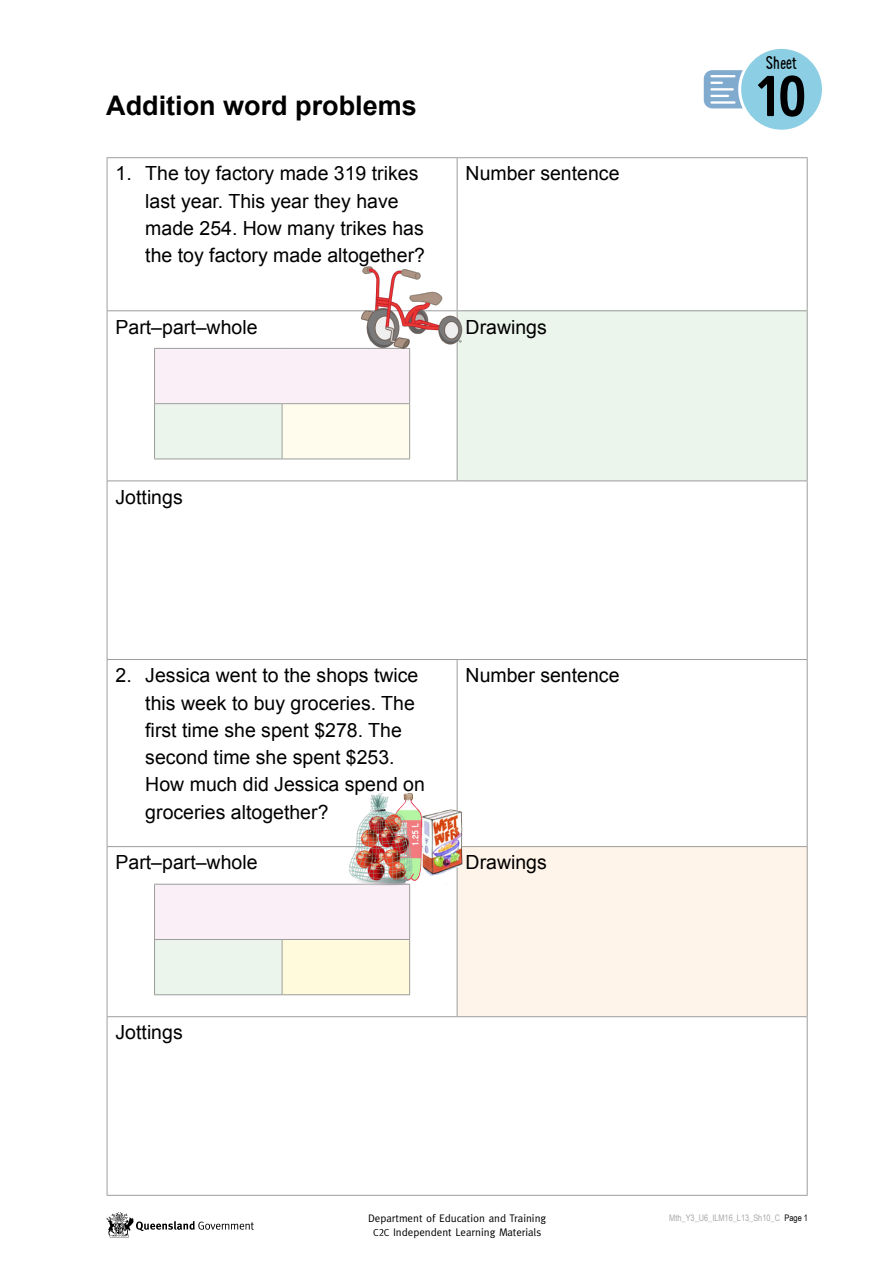
<style>
.page{position:relative;width:893px;height:1263px;background:#fff}
.page>*{position:absolute;margin:0;border:0;box-sizing:border-box;transform-origin:0 0}
.Sheet_number{font:700 57px "Amsi Pro Cond";color:#000}
.Sheet_heading_Arial{font:700 27px "Arial";color:#000}
.Body_text_Arial_13pt{font:19.5px/27.3px "Arial";color:#000}
.Sheet_text{font:19.5px "Lunch Box";color:#000}
.t1{font:10.95px "Meta";color:#000}
.t2{font:9px "Arial Narrow";color:#a8a8a7}
.s1{color:#000}
.s2{font-size:10.2px}
.s3{font-family:"Meta Caps";font-size:10.2px;color:#fff}
</style>
<div class="page">
<svg style="left:106px;top:1212px;width:148px;height:25px"></svg>
<svg style="left:379px;top:1229px;width:4px;height:7px"></svg>
<div style="left:741px;top:49px;width:81px;height:81px;background:#8ccee3;border-radius:50%"></div>
<svg style="left:704px;top:70px;width:39px;height:38px"></svg>
<hr style="left:710px;top:75px;width:26px;height:2px;background:#fff">
<div style="left:457px;top:311px;width:350px;height:170px;background:#ebf5ec"></div>
<div style="left:457px;top:847px;width:350px;height:170px;background:#fff4e9"></div>
<hr style="left:107px;top:157px;width:350px;height:1px;background:#9d9d9c">
<hr style="left:107px;top:158px;width:1px;height:152px;background:#9d9d9c">
<hr style="left:457px;top:157px;width:350px;height:1px;background:#9d9d9c">
<hr style="left:457px;top:158px;width:1px;height:152px;background:#9d9d9c">
<hr style="left:807px;top:158px;width:1px;height:152px;background:#9d9d9c">
<hr style="left:107px;top:310px;width:350px;height:1px;background:#9d9d9c">
<hr style="left:107px;top:311px;width:1px;height:169px;background:#9d9d9c">
<hr style="left:457px;top:310px;width:350px;height:1px;background:#9d9d9c">
<hr style="left:457px;top:311px;width:1px;height:169px;background:#9d9d9c">
<hr style="left:807px;top:311px;width:1px;height:169px;background:#9d9d9c">
<hr style="left:107px;top:480px;width:350px;height:1px;background:#9d9d9c">
<hr style="left:107px;top:481px;width:1px;height:178px;background:#9d9d9c">
<hr style="left:457px;top:480px;width:350px;height:1px;background:#9d9d9c">
<hr style="left:807px;top:481px;width:1px;height:178px;background:#9d9d9c">
<hr style="left:107px;top:659px;width:350px;height:1px;background:#9d9d9c">
<hr style="left:107px;top:660px;width:1px;height:186px;background:#9d9d9c">
<hr style="left:457px;top:659px;width:350px;height:1px;background:#9d9d9c">
<hr style="left:457px;top:660px;width:1px;height:186px;background:#9d9d9c">
<hr style="left:807px;top:660px;width:1px;height:186px;background:#9d9d9c">
<hr style="left:107px;top:846px;width:350px;height:1px;background:#9d9d9c">
<hr style="left:107px;top:847px;width:1px;height:169px;background:#9d9d9c">
<hr style="left:457px;top:846px;width:350px;height:1px;background:#9d9d9c">
<hr style="left:457px;top:847px;width:1px;height:169px;background:#9d9d9c">
<hr style="left:807px;top:847px;width:1px;height:169px;background:#9d9d9c">
<hr style="left:107px;top:1016px;width:350px;height:1px;background:#9d9d9c">
<hr style="left:107px;top:1017px;width:1px;height:178px;background:#9d9d9c">
<hr style="left:457px;top:1016px;width:350px;height:1px;background:#9d9d9c">
<hr style="left:807px;top:1017px;width:1px;height:178px;background:#9d9d9c">
<hr style="left:107px;top:1195px;width:350px;height:1px;background:#9d9d9c">
<hr style="left:457px;top:1195px;width:350px;height:1px;background:#9d9d9c">
<div style="left:155px;top:348px;width:255px;height:56px;background:#faeff7"></div>
<div style="left:155px;top:404px;width:127px;height:55px;background:#ebf5ec"></div>
<div style="left:282px;top:404px;width:128px;height:55px;background:#fffced"></div>
<hr style="left:154px;top:348px;width:128px;height:1px;background:#9d9d9c">
<hr style="left:154px;top:349px;width:1px;height:54px;background:#9d9d9c">
<hr style="left:282px;top:348px;width:128px;height:1px;background:#9d9d9c">
<hr style="left:409px;top:349px;width:1px;height:54px;background:#9d9d9c">
<hr style="left:154px;top:403px;width:128px;height:1px;background:#9d9d9c">
<hr style="left:154px;top:404px;width:1px;height:55px;background:#9d9d9c">
<hr style="left:282px;top:403px;width:128px;height:1px;background:#9d9d9c">
<hr style="left:282px;top:404px;width:1px;height:55px;background:#9d9d9c">
<hr style="left:409px;top:404px;width:1px;height:55px;background:#9d9d9c">
<hr style="left:154px;top:459px;width:128px;height:1px;background:#9d9d9c">
<hr style="left:282px;top:459px;width:128px;height:1px;background:#9d9d9c">
<div style="left:155px;top:884px;width:255px;height:55px;background:#faeff7"></div>
<div style="left:155px;top:939px;width:127px;height:56px;background:#ebf5ec"></div>
<div style="left:282px;top:939px;width:128px;height:56px;background:#fffadb"></div>
<hr style="left:154px;top:884px;width:128px;height:1px;background:#9d9d9c">
<hr style="left:154px;top:884px;width:1px;height:55px;background:#9d9d9c">
<hr style="left:282px;top:884px;width:128px;height:1px;background:#9d9d9c">
<hr style="left:409px;top:884px;width:1px;height:55px;background:#9d9d9c">
<hr style="left:154px;top:939px;width:128px;height:1px;background:#9d9d9c">
<hr style="left:154px;top:940px;width:1px;height:54px;background:#9d9d9c">
<hr style="left:282px;top:939px;width:128px;height:1px;background:#9d9d9c">
<hr style="left:282px;top:940px;width:1px;height:54px;background:#9d9d9c">
<hr style="left:409px;top:940px;width:1px;height:54px;background:#9d9d9c">
<hr style="left:154px;top:994px;width:128px;height:1px;background:#9d9d9c">
<hr style="left:282px;top:994px;width:128px;height:1px;background:#9d9d9c">
<img style="left:361px;top:266px;width:102px;height:83px">
<img style="left:350px;top:793px;width:117px;height:93px">
<p class="Sheet_heading_Arial" style="left:106px;top:86px;width:312px">Addition word problems</p>
<p class="Body_text_Arial_13pt" style="left:145px;top:160px;width:281px;text-indent:-30px">1. The toy factory made 319 trikes last year. This year they have made 254. How many trikes has the toy factory made altogether?</p>
<p class="Body_text_Arial_13pt" style="left:466px;top:160px;width:155px">Number sentence</p>
<p class="Body_text_Arial_13pt" style="left:116px;top:313px;width:143px">Part–part–whole</p>
<p class="Body_text_Arial_13pt" style="left:466px;top:313px;width:83px">Drawings</p>
<p class="Body_text_Arial_13pt" style="left:116px;top:483px;width:69px">Jottings</p>
<p class="Body_text_Arial_13pt" style="left:145px;top:662px;width:281px;text-indent:-30px">2. Jessica went to the shops twice this week to buy groceries. The first time she spent $278. The second time she spent $253.<br>How much did Jessica spend on groceries altogether?</p>
<p class="Body_text_Arial_13pt" style="left:466px;top:662px;width:155px">Number sentence</p>
<p class="Body_text_Arial_13pt" style="left:116px;top:849px;width:143px">Part–part–whole</p>
<p class="Body_text_Arial_13pt" style="left:466px;top:849px;width:83px">Drawings</p>
<p class="Body_text_Arial_13pt" style="left:116px;top:1019px;width:69px">Jottings</p>
<p class="Sheet_text" style="left:765px;top:49px;width:34px">Sheet</p>
<p class="Sheet_number" style="left:757px;top:57px;width:51px">10</p>
<p class="t1" style="left:368px;top:1211px;width:180px">Department of Education and Training</p>
<p class="t2" style="left:669px;top:1211px;width:140px">Mth_Y3_U6_ILM16_L13_Sh10_C <span class="s1">Page 1</span></p>
<p class="t1" style="left:373px;top:1225px;width:170px"><span class="s2">C</span><span class="s3">2</span><span class="s2">C</span> Independent Learning Materials</p>
</div>
